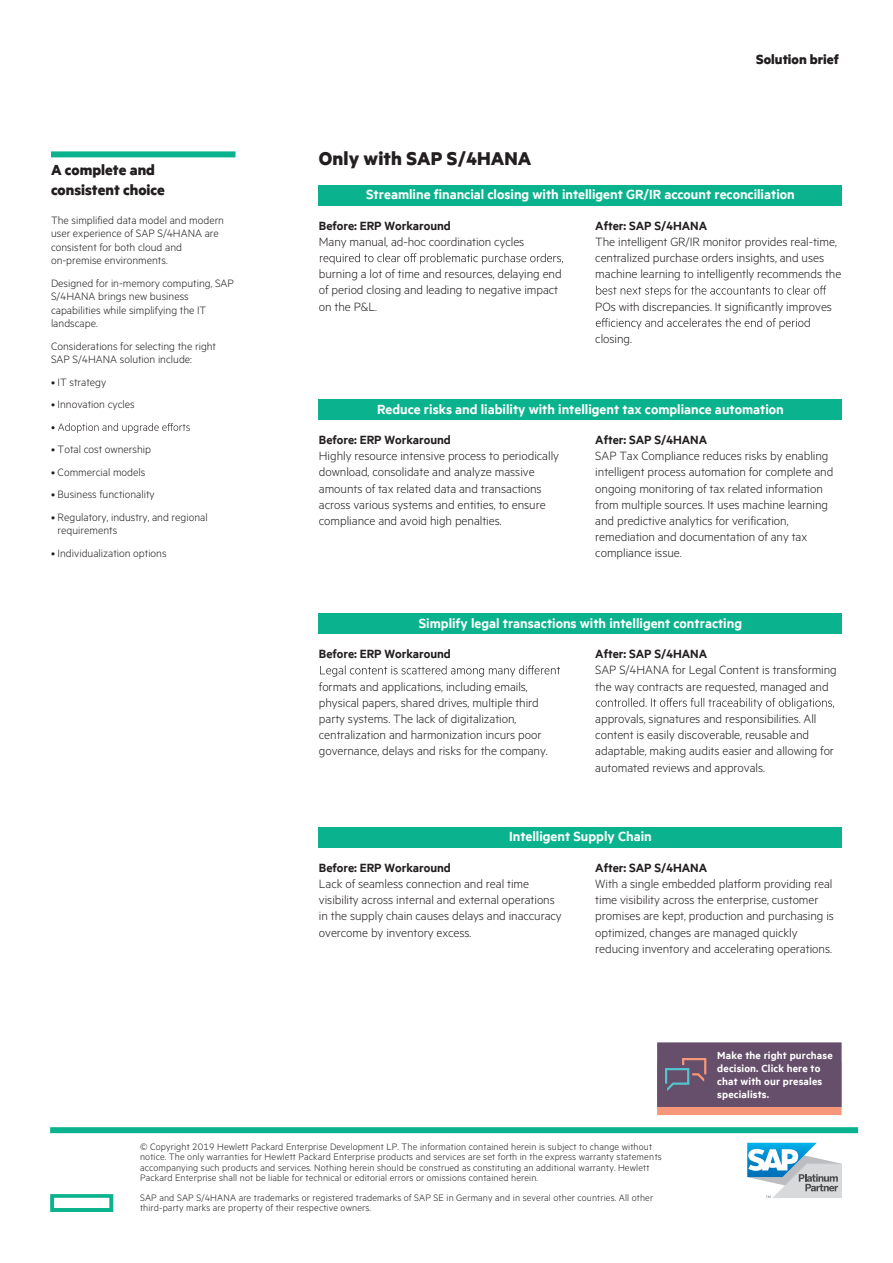
<style>
.page{position:relative;width:893px;height:1263px;background:#fff}
.page>*{position:absolute;margin:0;border:0;box-sizing:border-box;transform-origin:0 0}
.t1{font:700 21px "Metric HPE";letter-spacing:.005em;color:#231f20}
.t2{font:700 16.5px/19.8px "Metric HPE";color:#231f20}
.t3{font:600 15px "Metric HPE";color:#fff}
.t4{font:700 15px "Metric HPE";color:#231f20}
.t5{font:300 13.5px/16.2px "Metric HPE";letter-spacing:-.005em;color:#231f20}
.t6{font:600 13.5px "Metric HPE";letter-spacing:-.005em;color:#231f20}
.t7{font:300 12px/13.5px "Metric HPE";color:#231f20}
.t8{font:600 11.7px/13px "Metric HPE";letter-spacing:.015em;color:#fff}
.t9{font:300 10.5px/10.5px "Metric HPE";letter-spacing:.01em;color:#231f20}
.s1{color:#fff}
</style>
<div class="page">
<div style="left:51px;top:151px;width:184px;height:6px;background:#0ab38d"></div>
<svg style="left:51px;top:423px;width:139px;height:10px"></svg>
<svg style="left:320px;top:253px;width:243px;height:11px"></svg>
<svg style="left:596px;top:286px;width:230px;height:11px"></svg>
<svg style="left:596px;top:318px;width:214px;height:11px"></svg>
<div style="left:319px;top:185px;width:523px;height:21px;background:#0ab38d"></div>
<div style="left:319px;top:399px;width:523px;height:21px;background:#0ab38d"></div>
<svg style="left:320px;top:665px;width:240px;height:12px"></svg>
<svg style="left:596px;top:698px;width:238px;height:11px"></svg>
<div style="left:319px;top:613px;width:523px;height:21px;background:#0ab38d"></div>
<div style="left:319px;top:827px;width:523px;height:21px;background:#0ab38d"></div>
<svg style="left:657px;top:1042px;width:185px;height:73px;background:#785a6f"></svg>
<div style="left:50px;top:1127px;width:808px;height:6px;background:#0ab38d"></div>
<svg style="left:747px;top:1143px;width:95px;height:55px"></svg>
<svg style="left:50px;top:1194px;width:63px;height:18px"></svg>
<p class="t2" style="left:51px;top:160px;width:115px">A complete and consistent choice</p>
<p class="t7" style="left:51px;top:213px;width:175px">The simplified data model and modern user experience of SAP S/4HANA are consistent for both cloud and on-premise environments.</p>
<p class="t7" style="left:51px;top:276px;width:184px">Designed for in-memory computing, SAP<br>S/4HANA brings new business capabilities while simplifying the IT landscape.</p>
<p class="t7" style="left:51px;top:339px;width:167px">Considerations for selecting the right<br>SAP S/4HANA solution include:</p>
<p class="t7" style="left:51px;top:375px;width:57px">• IT strategy</p>
<p class="t7" style="left:51px;top:397px;width:85px">• Innovation cycles</p>
<p class="t7" style="left:51px;top:442px;width:102px">• Total cost ownership</p>
<p class="t7" style="left:51px;top:465px;width:96px">• Commercial models</p>
<p class="t7" style="left:51px;top:487px;width:105px">• Business functionality</p>
<p class="t7" style="left:51px;top:510px;width:158px">• Regulatory, industry, and regional</p>
<p class="t7" style="left:51px;top:523px;width:68px"><span class="s1">•</span> requirements</p>
<p class="t7" style="left:51px;top:546px;width:117px">• Individualization options</p>
<h1 class="t1" style="left:319px;top:146px;width:214px">Only with SAP S/4HANA</h1>
<p class="t4" style="left:756px;top:50px;width:84px">Solution brief</p>
<p class="t3" style="left:366px;top:186px;width:430px">Streamline financial closing with intelligent GR/IR account reconciliation</p>
<p class="t6" style="left:319px;top:217px;width:133px">Before: ERP Workaround</p>
<p class="t5" style="left:319px;top:233px;width:207px">Many manual, ad-hoc coordination cycles</p>
<p class="t5" style="left:319px;top:265px;width:244px">burning a lot of time and resources, delaying end of period closing and leading to negative impact on the P&amp;L.</p>
<p class="t6" style="left:595px;top:217px;width:113px">After: SAP S/4HANA</p>
<p class="t5" style="left:595px;top:233px;width:248px">The intelligent GR/IR monitor provides real-time, centralized purchase orders insights, and uses machine learning to intelligently recommends the</p>
<p class="t5" style="left:595px;top:298px;width:238px">POs with discrepancies. It significantly improves</p>
<p class="t5" style="left:595px;top:330px;width:38px">closing.</p>
<p class="t3" style="left:377px;top:400px;width:408px">Reduce risks and liability with intelligent tax compliance automation</p>
<p class="t6" style="left:319px;top:432px;width:133px">Before: ERP Workaround</p>
<p class="t5" style="left:319px;top:447px;width:242px">Highly resource intensive process to periodically download, consolidate and analyze massive amounts of tax related data and transactions across various systems and entities, to ensure compliance and avoid high penalties.</p>
<p class="t6" style="left:595px;top:432px;width:113px">After: SAP S/4HANA</p>
<p class="t5" style="left:595px;top:447px;width:240px">SAP Tax Compliance reduces risks by enabling intelligent process automation for complete and ongoing monitoring of tax related information from multiple sources. It uses machine learning and predictive analytics for verification, remediation and documentation of any tax compliance issue.</p>
<p class="t3" style="left:419px;top:614px;width:325px">Simplify legal transactions with intelligent contracting</p>
<p class="t6" style="left:319px;top:646px;width:133px">Before: ERP Workaround</p>
<p class="t5" style="left:319px;top:678px;width:230px">formats and applications, including emails, physical papers, shared drives, multiple third party systems. The lack of digitalization, centralization and harmonization incurs poor governance, delays and risks for the company.</p>
<p class="t6" style="left:595px;top:646px;width:113px">After: SAP S/4HANA</p>
<p class="t5" style="left:595px;top:661px;width:243px">SAP S/4HANA for Legal Content is transforming the way contracts are requested, managed and</p>
<p class="t5" style="left:595px;top:710px;width:240px">approvals, signatures and responsibilities. All content is easily discoverable, reusable and adaptable, making audits easier and allowing for automated reviews and approvals.</p>
<p class="t3" style="left:509px;top:828px;width:144px">Intelligent Supply Chain</p>
<p class="t6" style="left:319px;top:859px;width:133px">Before: ERP Workaround</p>
<p class="t5" style="left:319px;top:875px;width:244px">Lack of seamless connection and real time visibility across internal and external operations in the supply chain causes delays and inaccuracy overcome by inventory excess.</p>
<p class="t6" style="left:595px;top:859px;width:113px">After: SAP S/4HANA</p>
<p class="t5" style="left:595px;top:875px;width:240px">With a single embedded platform providing real time visibility across the enterprise, customer promises are kept, production and purchasing is optimized, changes are managed quickly reducing inventory and accelerating operations.</p>
<p class="t8" style="left:717px;top:1048px;width:117px">Make the right purchase decision. Click here to chat with our presales specialists.</p>
<p class="t9" style="left:140px;top:1140px;width:523px">© Copyright 2019 Hewlett Packard Enterprise Development LP. The information contained herein is subject to change without notice. The only warranties for Hewlett Packard Enterprise products and services are set forth in the express warranty statements accompanying such products and services. Nothing herein should be construed as constituting an additional warranty. Hewlett Packard Enterprise shall not be liable for technical or editorial errors or omissions contained herein.</p>
<p class="t9" style="left:140px;top:1191px;width:515px">SAP and SAP S/4HANA are trademarks or registered trademarks of SAP SE in Germany and in several other countries. All other third-party marks are property of their respective owners.</p>
</div>
